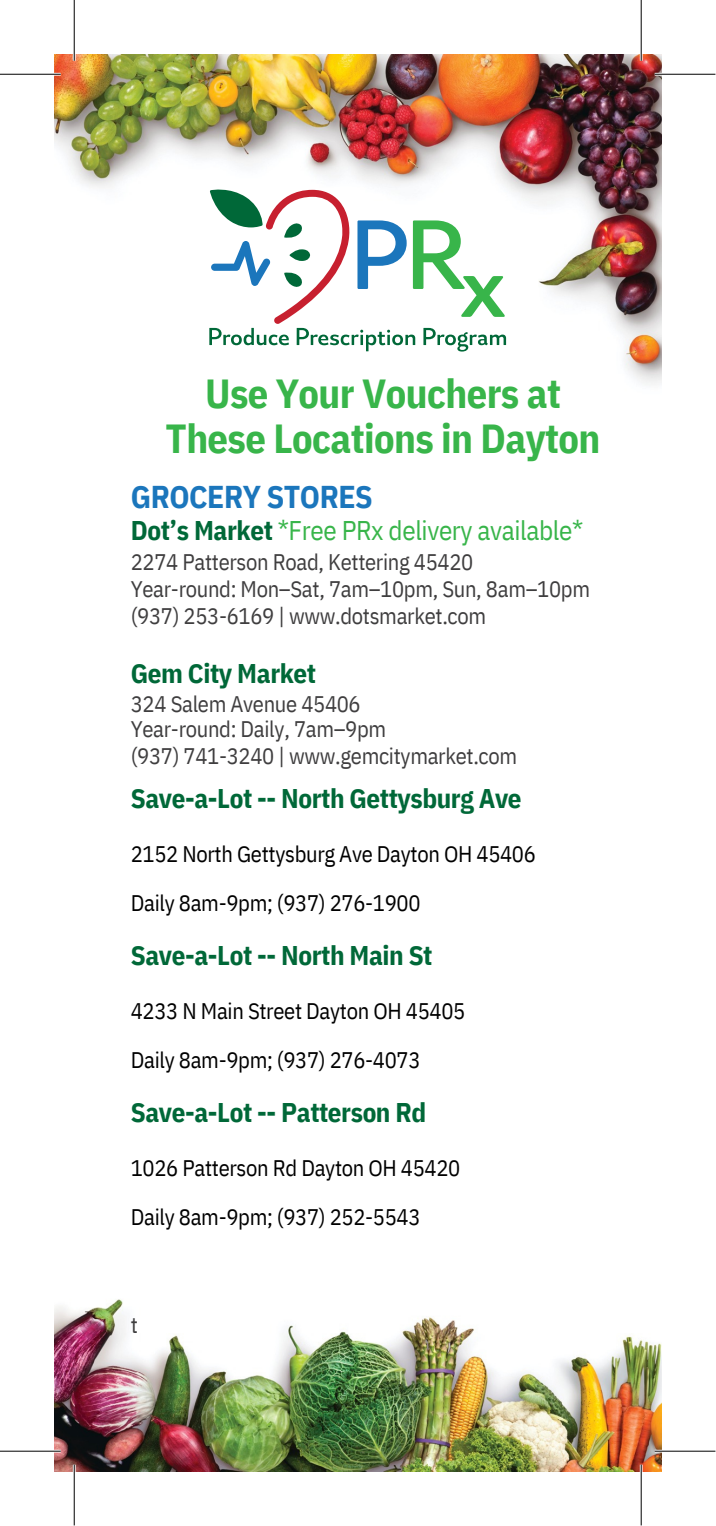
<style>
.page{position:relative;width:716px;height:1526px;background:#fff}
.page>*{position:absolute;margin:0;border:0;box-sizing:border-box;transform-origin:0 0}
.t1{font:700 40.5px/45.4px "IBM Plex Sans Cond";letter-spacing:-.015em;color:#38b54a;text-align:center}
.t2{font:700 31.5px "IBM Plex Sans Cond";letter-spacing:-.015em;color:#1b76bc}
.t3{font:700 27px "IBM Plex Sans Cond";letter-spacing:-.015em;color:#006838}
.t4{font:27px "IBM Plex Sans Cond";letter-spacing:-.015em;color:#38b54a}
.t5{font:22.5px/27px "IBM Plex Sans Cond";letter-spacing:-.015em;color:#3f3e3f}
.t6{font:22.5px/49.1px "IBM Plex Sans Cond";letter-spacing:-.015em;color:#000}
.s1{font-weight:700;color:#006838}
</style>
<div class="page">
<img style="left:54px;top:54px;width:608px;height:1418px">
<svg style="left:209px;top:187px;width:297px;height:164px"></svg>
<hr style="left:0;top:73px;width:61px;height:3px;background:#fff">
<hr style="left:654px;top:73px;width:61px;height:3px;background:#fff">
<hr style="left:0;top:1449px;width:61px;height:3px;background:#fff">
<hr style="left:654px;top:1449px;width:61px;height:3px;background:#fff">
<hr style="left:73px;top:0;width:3px;height:61px;background:#fff">
<hr style="left:73px;top:1464px;width:3px;height:61px;background:#fff">
<hr style="left:639px;top:0;width:3px;height:61px;background:#fff">
<hr style="left:639px;top:1464px;width:3px;height:61px;background:#fff">
<hr style="left:0;top:74px;width:61px;height:1px;background:#000">
<hr style="left:654px;top:74px;width:61px;height:1px;background:#000">
<hr style="left:0;top:1450px;width:61px;height:1px;background:#000">
<hr style="left:654px;top:1450px;width:61px;height:1px;background:#000">
<hr style="left:74px;top:0;width:1px;height:61px;background:#000">
<hr style="left:74px;top:1464px;width:1px;height:61px;background:#000">
<hr style="left:640px;top:0;width:1px;height:61px;background:#000">
<hr style="left:640px;top:1464px;width:1px;height:61px;background:#000">
<h1 class="t1" style="left:166px;top:370px;width:436px">Use Your Vouchers at<br>These Locations in Dayton</h1>
<h2 class="t2" style="left:131px;top:475px;width:243px">GROCERY STORES</h2>
<p class="t4" style="left:131px;top:512px;width:454px"><span class="s1">Dot’s Market</span> *Free PRx delivery available*</p>
<p class="t5" style="left:131px;top:548px;width:460px">2274 Patterson Road, Kettering 45420<br>Year-round: Mon–Sat, 7am–10pm, Sun, 8am–10pm (937) 253-6169 | www.dotsmarket.com</p>
<p class="t3" style="left:131px;top:655px;width:187px">Gem City Market</p>
<p class="t5" style="left:131px;top:690px;width:388px;line-height:26.1px">324 Salem Avenue 45406<br>Year-round: Daily, 7am–9pm<br>(937) 741-3240 | www.gemcitymarket.com</p>
<p class="t3" style="left:131px;top:780px;width:392px">Save-a-Lot -- North Gettysburg Ave</p>
<p class="t6" style="left:131px;top:829px;width:406px">2152 North Gettysburg Ave Dayton OH 45406<br>Daily 8am-9pm; (937) 276-1900</p>
<p class="t3" style="left:131px;top:937px;width:303px">Save-a-Lot -- North Main St</p>
<p class="t6" style="left:131px;top:986px;width:336px">4233 N Main Street Dayton OH 45405<br>Daily 8am-9pm; (937) 276-4073</p>
<p class="t3" style="left:131px;top:1094px;width:297px">Save-a-Lot -- Patterson Rd</p>
<p class="t6" style="left:131px;top:1143px;width:331px">1026 Patterson Rd Dayton OH 45420<br>Daily 8am-9pm; (937) 252-5543</p>
<p class="t5" style="left:131px;top:1311px;width:9px">t</p>
</div>
